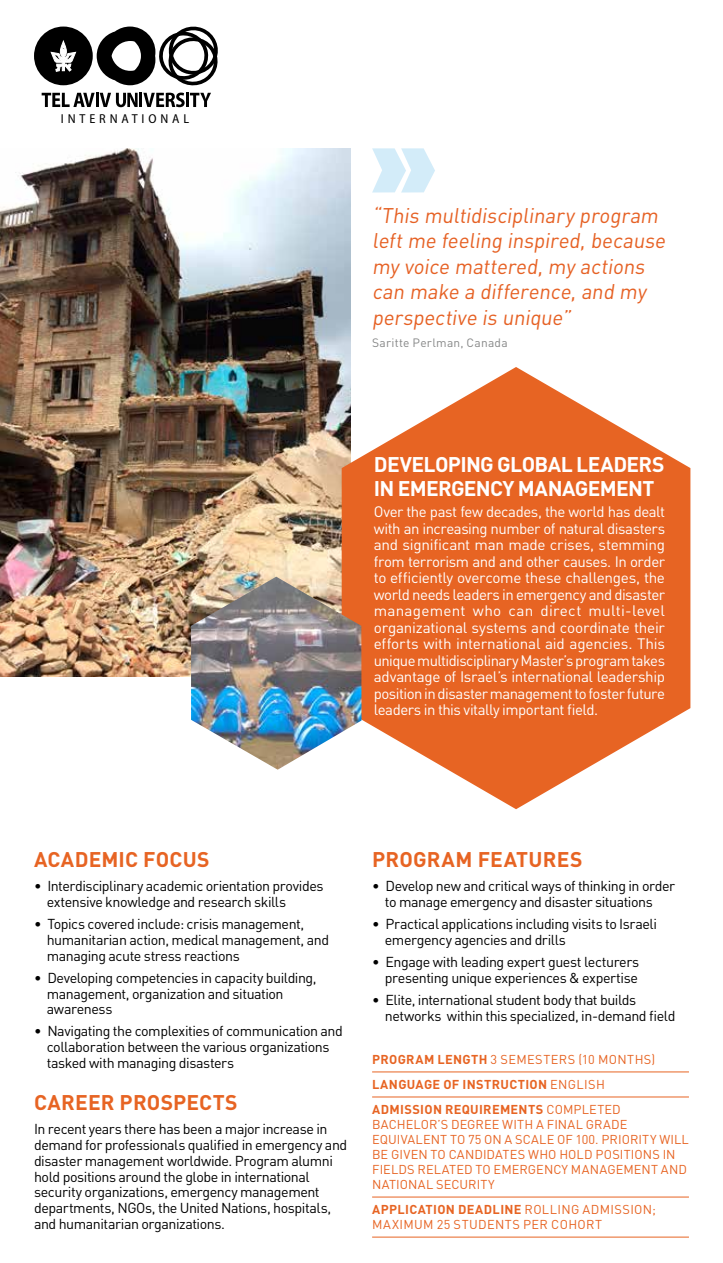
<style>
.page{position:relative;width:723px;height:1263px;background:#fff}
.page>*{position:absolute;margin:0;border:0;box-sizing:border-box;transform-origin:0 0}
.t1{font:21px/25.5px "DINOT";color:#e66124}
.t2{font:700 21px/24px "DINOT";letter-spacing:-.035em;color:#fff}
.t3{font:700 21px "DINOT";letter-spacing:.01em;color:#e76423}
.t4{font:15px/16.5px "DINOT";letter-spacing:-.035em;color:#fff;text-align:justify}
.t5{font:14.25px/15.8px "DINOT";letter-spacing:-.03em;color:#000}
.t6{font:semi-condensed 12.9px "Myriad Pro";letter-spacing:.29em;color:#000}
.t7{font:12.75px/15px "DINOT";letter-spacing:.01em;color:#e76423}
.t8{font:700 12.75px/25px "DINOT";letter-spacing:.025em;color:#e76423}
.t9{font:12px "DINOT";letter-spacing:.015em;color:#868787}
.s1{font-weight:400}
.s2{font-weight:700}
</style>
<div class="page">
<svg style="left:372px;top:148px;width:63px;height:45px"></svg>
<hr style="left:372px;top:1071px;width:317px;height:1px;background:#e76423">
<hr style="left:372px;top:1096px;width:317px;height:1px;background:#e76423">
<hr style="left:372px;top:1197px;width:317px;height:1px;background:#e76423">
<hr style="left:372px;top:1237px;width:317px;height:1px;background:#e76423">
<div style="left:34px;top:27px;width:59px;height:58px;background:#000;border-radius:50%"></div>
<svg style="left:42px;top:26px;width:176px;height:81px"></svg>
<img style="left:0;top:148px;width:351px;height:528px">
<svg style="left:342px;top:367px;width:348px;height:442px;fill:#e76423"></svg>
<img style="left:191px;top:577px;width:170px;height:193px">
<p class="t6" style="left:61px;top:112px;width:130px">INTERNATIONAL</p>
<h1 class="t1" style="left:372px;top:202px;width:298px">“This multidisciplinary program left me feeling inspired, because my voice mattered, my actions can make a difference, and my perspective is unique”</h1>
<p class="t9" style="left:372px;top:335px;width:137px">Saritte Perlman, Canada</p>
<h1 class="t2" style="left:374px;top:452px;width:292px">DEVELOPING GLOBAL LEADERS<br>IN EMERGENCY MANAGEMENT</h1>
<p class="t4" style="left:374px;top:503px;width:293px">Over the past few decades, the world has dealt with an increasing number of natural disasters and significant man made crises, stemming from terrorism and and other causes. In order to efficiently overcome these challenges, the world needs leaders in emergency and disaster management who can direct multi-level organizational systems and coordinate their efforts with international aid agencies. This unique multidisciplinary Master’s program takes advantage of Israel’s international leadership position in disaster management to foster future leaders in this vitally important field.</p>
<h1 class="t3" style="left:34px;top:846px;width:177px">ACADEMIC FOCUS</h1>
<p class="t5" style="left:47px;top:878px;width:278px;text-indent:-13px">• Interdisciplinary academic orientation provides extensive knowledge and research skills</p>
<p class="t5" style="left:47px;top:916px;width:284px;text-indent:-13px">• Topics covered include: crisis management, humanitarian action, medical management, and managing acute stress reactions</p>
<p class="t5" style="left:47px;top:969px;width:271px;text-indent:-13px">• Developing competencies in capacity building, management, organization and situation awareness</p>
<p class="t5" style="left:47px;top:1023px;width:298px;text-indent:-13px">• Navigating the complexities of communication and collaboration between the various organizations tasked with managing disasters</p>
<h1 class="t3" style="left:34px;top:1089px;width:205px">CAREER PROSPECTS</h1>
<p class="t5" style="left:34px;top:1121px;width:315px">In recent years there has been a major increase in demand for professionals qualified in emergency and disaster management worldwide. Program alumni hold positions around the globe in international security organizations, emergency management departments, NGOs, the United Nations, hospitals, and humanitarian organizations.</p>
<h1 class="t3" style="left:372px;top:846px;width:212px">PROGRAM FEATURES</h1>
<p class="t5" style="left:385px;top:878px;width:292px;text-indent:-13px">• Develop new and critical ways of thinking in order to manage emergency and disaster situations</p>
<p class="t5" style="left:385px;top:916px;width:274px;text-indent:-13px">• Practical applications including visits to Israeli emergency agencies and drills</p>
<p class="t5" style="left:372px;top:954px;width:269px;text-align:right">• Engage with leading expert guest lecturers presenting unique experiences &amp; expertise</p>
<p class="t5" style="left:385px;top:992px;width:292px;text-indent:-13px">• Elite, international student body that builds networks within this specialized, in-demand field</p>
<p class="t8" style="left:372px;top:1047px;width:285px">PROGRAM LENGTH <span class="s1">3 SEMESTERS (10 MONTHS)<br></span>LANGUAGE OF INSTRUCTION <span class="s1">ENGLISH<br></span>ADMISSION REQUIREMENTS <span class="s1">COMPLETED</span></p>
<p class="t7" style="left:372px;top:1117px;width:318px">BACHELOR’S DEGREE WITH A FINAL GRADE EQUIVALENT TO 75 ON A SCALE OF 100. PRIORITY WILL BE GIVEN TO CANDIDATES WHO HOLD POSITIONS IN FIELDS RELATED TO EMERGENCY MANAGEMENT AND NATIONAL SECURITY</p>
<p class="t7" style="left:372px;top:1202px;width:285px"><span class="s2">APPLICATION DEADLINE</span> ROLLING ADMISSION;<br>MAXIMUM 25 STUDENTS PER COHORT</p>
</div>
